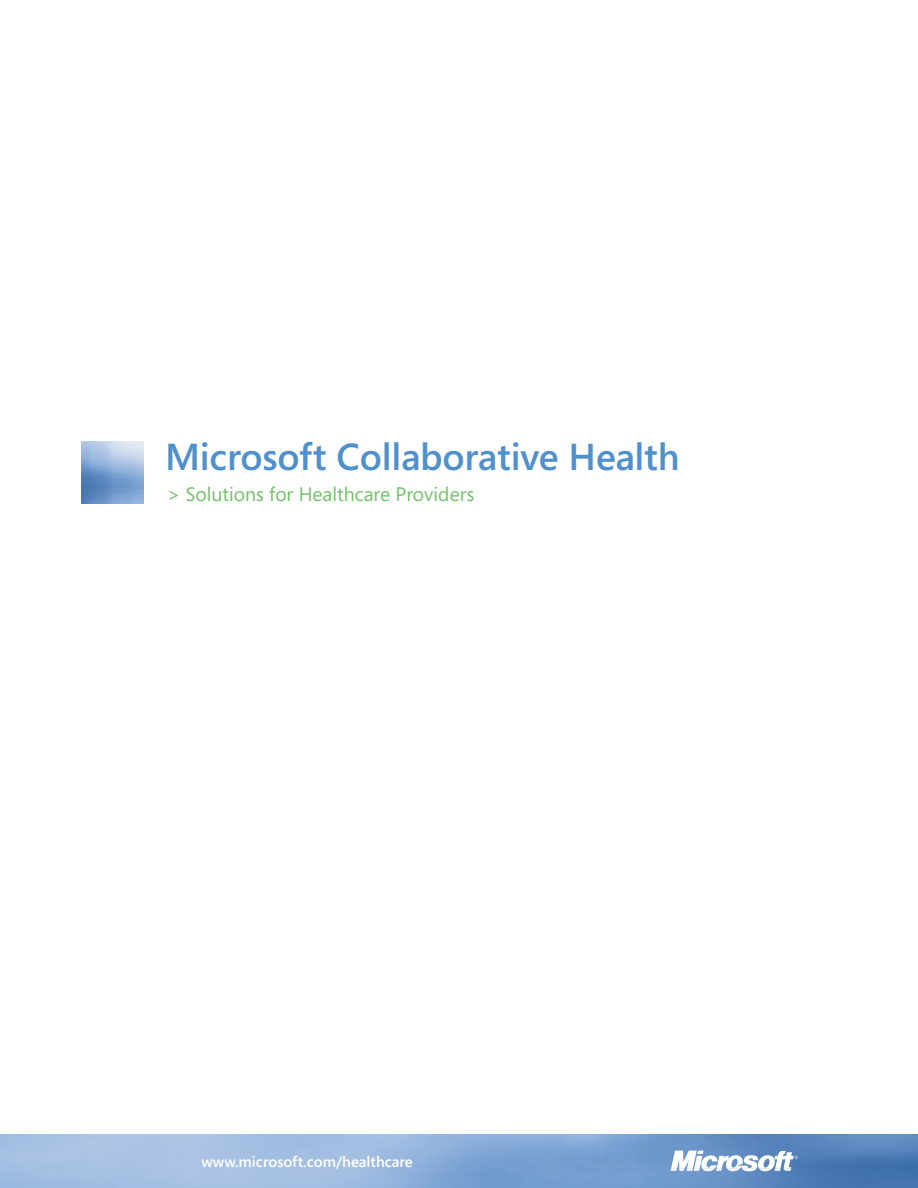
<style>
.page{position:relative;width:918px;height:1188px;background:#fff}
.page>*{position:absolute;margin:0;border:0;box-sizing:border-box;transform-origin:0 0}
.t1{font:600 37.5px "Segoe";letter-spacing:-.005em;color:#5090cc}
.t2{font:19.5px "Segoe";color:#71c167}
.t3{font:600 15px "Segoe";color:#fff}
</style>
<div class="page">
<img style="left:0;top:1134px;width:918px;height:54px">
<img style="left:81px;top:441px;width:62px;height:62px">
<svg style="left:671px;top:1151px;width:127px;height:20px"></svg>
<h1 class="t1" style="left:165px;top:435px;width:516px">Microsoft Collaborative Health</h1>
<p class="t2" style="left:167px;top:483px;width:309px">&gt; Solutions for Healthcare Providers</p>
<p class="t3" style="left:202px;top:1153px;width:213px">www.microsoft.com/healthcare</p>
</div>
